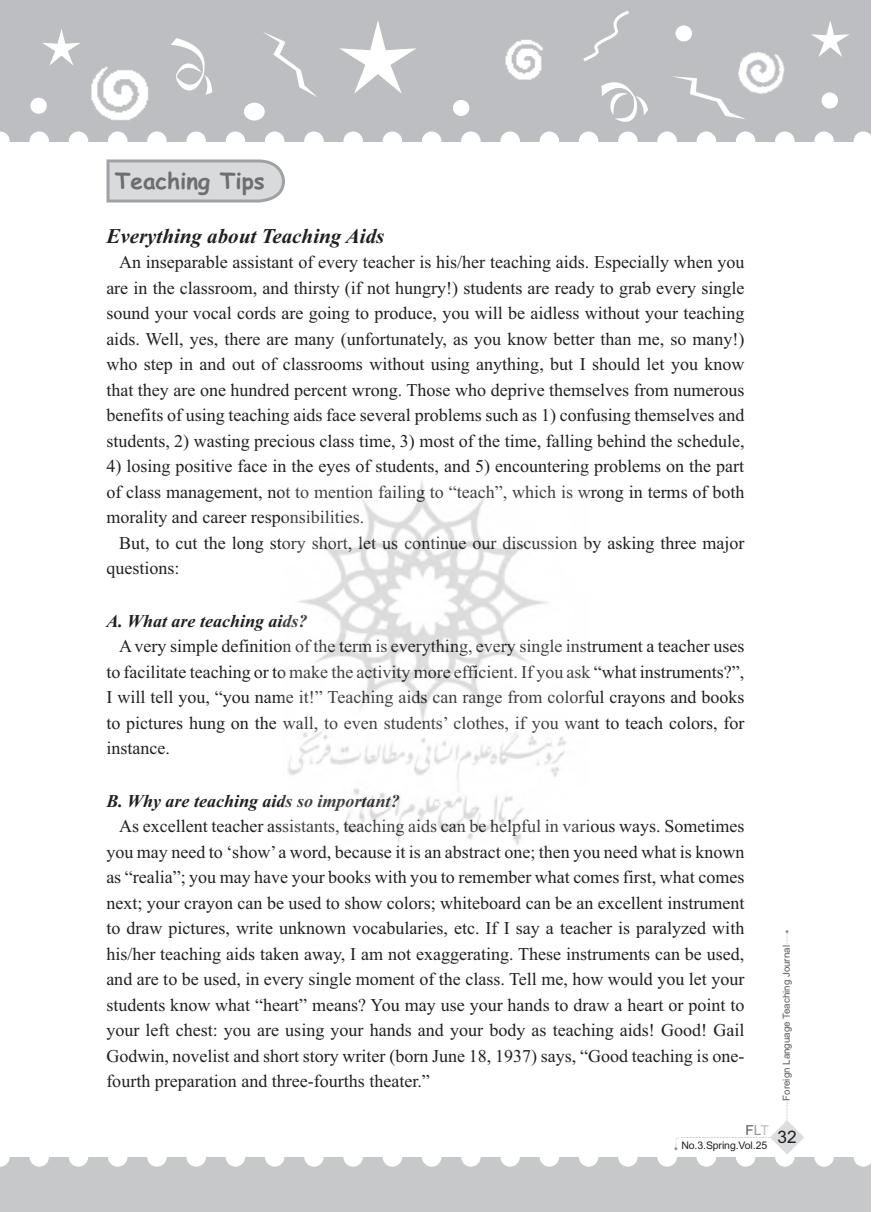
<style>
.page{position:relative;width:872px;height:1212px;background:#fff}
.page>*{position:absolute;margin:0;border:0;box-sizing:border-box;transform-origin:0 0}
.t1{font:700 22.5px "Comic Sans MS";color:#6d6e71}
.t2{font:italic 700 21px "Times New Roman";color:#231f20}
.t3{font:18px/25.5px "Times New Roman";color:#231f20;text-align:justify}
.t4{font:italic 700 18px "Times New Roman";color:#231f20}
.t5{font:17.25px "Arial";color:#231f20}
.t6{font:10.5px "Arial";letter-spacing:-.01em;color:#231f20}
.t7{font:9.75px "Arial";color:#57585a}
</style>
<div class="page">
<svg style="left:106px;top:159px;width:179px;height:43px;background:#d1d2d5"></svg>
<div style="left:0;top:1157px;width:871px;height:55px;background:#c7c8ca"></div>
<svg style="left:853px;top:1157px;width:18px;height:9px"></svg>
<div style="left:0;top:0;width:871px;height:141px;background:#bdbec1"></div>
<svg style="left:0;top:11px;width:871px;height:131px"></svg>
<div style="left:675px;top:25px;width:17px;height:16px;background:#fff;border-radius:50%"></div>
<div style="left:821px;top:92px;width:17px;height:17px;background:#fff;border-radius:50%"></div>
<div style="left:30px;top:98px;width:17px;height:16px;background:#fff;border-radius:50%"></div>
<svg style="left:0;top:930px;width:834px;height:236px"></svg>
<div style="left:782px;top:944px;width:9px;height:157px;background:#fff"></div>
<img style="left:288px;top:481px;width:278px;height:364px">
<p class="t1" style="left:115px;top:171px;width:152px">Teaching Tips</p>
<p class="t2" style="left:106px;top:228px;width:279px">Everything about Teaching Aids</p>
<p class="t3" style="left:106px;top:251px;width:639px;text-indent:13px">An inseparable assistant of every teacher is his/her teaching aids. Especially when you are in the classroom, and thirsty (if not hungry!) students are ready to grab every single sound your vocal cords are going to produce, you will be aidless without your teaching aids. Well, yes, there are many (unfortunately, as you know better than me, so many!) who step in and out of classrooms without using anything, but I should let you know that they are one hundred percent wrong. Those who deprive themselves from numerous benefits of using teaching aids face several problems such as 1) confusing themselves and students, 2) wasting precious class time, 3) most of the time, falling behind the schedule,</p>
<p class="t3" style="left:106px;top:455px;width:639px">4) losing positive face in the eyes of students, and 5) encountering problems on the part of class management, not to mention failing to “teach”, which is wrong in terms of both morality and career responsibilities.</p>
<p class="t3" style="left:106px;top:532px;width:639px;text-indent:13px">But, to cut the long story short, let us continue our discussion by asking three major questions:</p>
<p class="t4" style="left:106px;top:614px;width:203px">A. What are teaching aids?</p>
<p class="t3" style="left:106px;top:635px;width:639px;text-indent:13px">A very simple definition of the term is everything, every single instrument a teacher uses to facilitate teaching or to make the activity more efficient. If you ask “what instruments?”, I will tell you, “you name it!” Teaching aids can range from colorful crayons and books to pictures hung on the wall, to even students’ clothes, if you want to teach colors, for instance.</p>
<p class="t4" style="left:106px;top:794px;width:295px">B. Why are teaching aids so important?</p>
<p class="t3" style="left:106px;top:815px;width:639px;text-indent:13px">As excellent teacher assistants, teaching aids can be helpful in various ways. Sometimes you may need to ‘show’ a word, because it is an abstract one; then you need what is known as “realia”; you may have your books with you to remember what comes first, what comes next; your crayon can be used to show colors; whiteboard can be an excellent instrument to draw pictures, write unknown vocabularies, etc. If I say a teacher is paralyzed with his/her teaching aids taken away, I am not exaggerating. These instruments can be used, and are to be used, in every single moment of the class. Tell me, how would you let your students know what “heart” means? You may use your hands to draw a heart or point to your left chest: you are using your hands and your body as teaching aids! Good! Gail Godwin, novelist and short story writer (born June 18, 1937) says, “Good teaching is one&shy;fourth preparation and three-fourths theater.”</p>
<p class="t7" style="left:782px;top:1101px;width:157px;rotate:-90deg">Foreign Language Teaching Journal</p>
<p class="t5" style="left:745px;top:1130px;width:53px"><sup>F</sup><sup>L</sup><sup>T</sup> 32</p>
<p class="t6" style="left:681px;top:1141px;width:87px">No.3.Spring.Vol.25</p>
</div>
